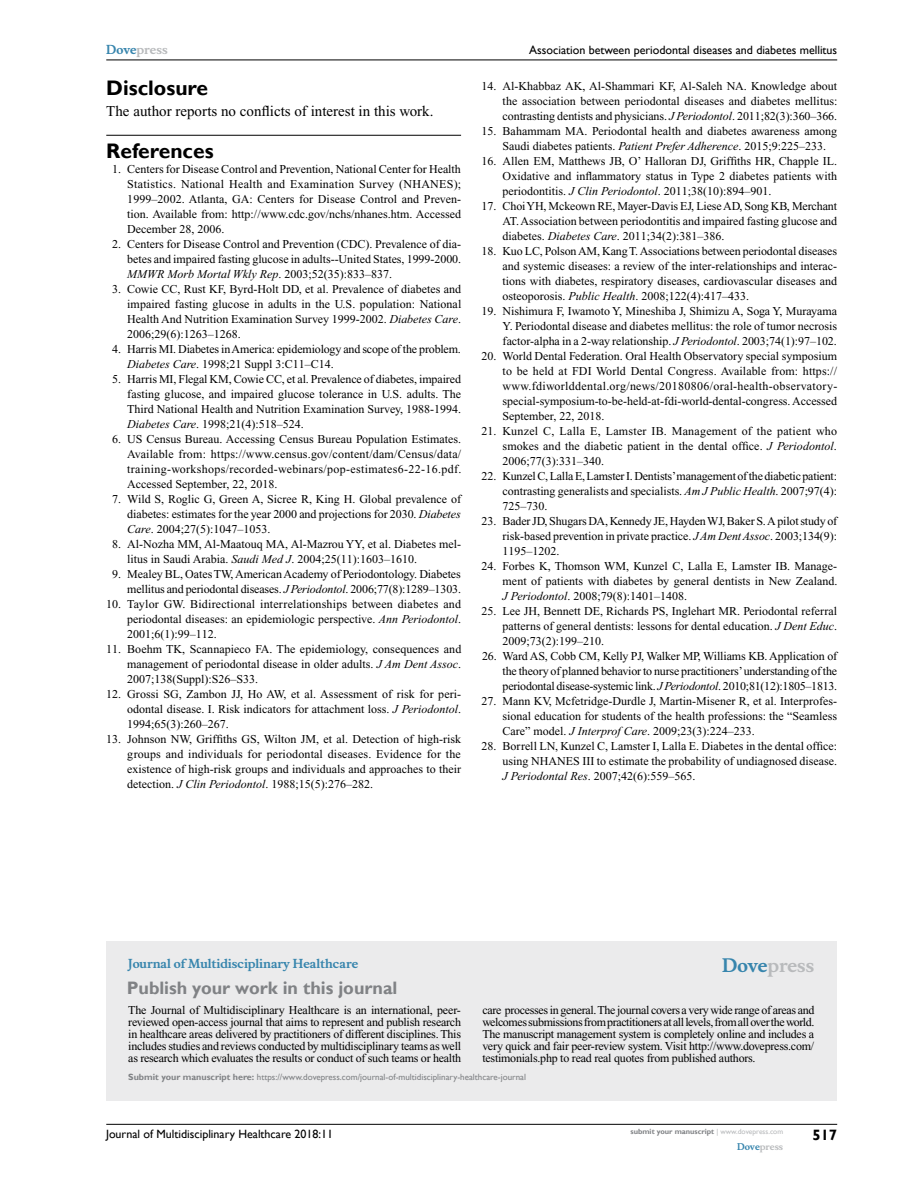
<style>
.page{position:relative;width:918px;height:1188px;background:#fff}
.page>*{position:absolute;margin:0;border:0;box-sizing:border-box;transform-origin:0 0}
.t1{font:700 21px "Gill Sans";color:#000}
.t2{font:700 18px "Gill Sans";color:#808285}
.t3{font:700 18px "Musee";color:#b8babc}
.t4{font:15px "Times New Roman";color:#000}
.t5{font:700 15px "Gill Sans";color:#000}
.t6{font:12px/15px "Times New Roman";color:#000;text-align:justify}
.t7{font:12px "Gill Sans";color:#000}
.t8{font:700 12px "Musee";color:#3785ad}
.t9{font:700 12px "Musee";color:#b8babc}
.t10{font:9px "Gill Sans";color:#808285}
.t11{font:700 9px "Musee";color:#b8babc}
.t12{font:700 7.5px "Gill Sans";color:#808285}
.s1{color:#3785ad}
.s2{font-style:italic}
.s3{font-weight:700}
.s4{font-weight:400;color:#b8babc}
</style>
<div class="page">
<div style="left:106px;top:941px;width:731px;height:159px;background:#ebebec"></div>
<hr style="left:106px;top:1124px;width:731px;height:1px;background:#000">
<hr style="left:106px;top:60px;width:731px;height:1px;background:#000">
<hr style="left:106px;top:135px;width:355px;height:1px;background:#000">
<p class="t9" style="left:106px;top:43px;width:63px"><span class="s1">Dove</span>press</p>
<h1 class="t1" style="left:106px;top:76px;width:103px">Disclosure</h1>
<p class="t4" style="left:106px;top:103px;width:329px">The author reports no conflicts of interest in this work.</p>
<h1 class="t1" style="left:106px;top:139px;width:109px">References</h1>
<p class="t6" style="left:127px;top:162px;width:336px;text-indent:-15px">1. Centers for Disease Control and Prevention, National Center for Health Statistics. National Health and Examination Survey (NHANES); 1999–2002. Atlanta, GA: Centers for Disease Control and Preven&shy;tion. Available from: http://www.cdc.gov/nchs/nhanes.htm. Accessed December 28, 2006.</p>
<p class="t6" style="left:127px;top:237px;width:336px;text-indent:-15px">2. Centers for Disease Control and Prevention (CDC). Prevalence of dia&shy;betes and impaired fasting glucose in adults--United States, 1999-2000.<br><span class="s2">MMWR Morb Mortal Wkly Rep</span>. 2003;52(35):833–837.</p>
<p class="t6" style="left:127px;top:282px;width:336px;text-indent:-15px">3. Cowie CC, Rust KF, Byrd-Holt DD, et al. Prevalence of diabetes and impaired fasting glucose in adults in the U.S. population: National Health And Nutrition Examination Survey 1999-2002. <span class="s2">Diabetes Care</span>.<br>2006;29(6):1263–1268.</p>
<p class="t6" style="left:127px;top:342px;width:335px;text-indent:-15px">4. Harris MI. Diabetes in America: epidemiology and scope of the problem.<br><span class="s2">Diabetes Care</span>. 1998;21 Suppl 3:C11–C14.</p>
<p class="t6" style="left:127px;top:372px;width:335px;text-indent:-15px">5. Harris MI, Flegal KM, Cowie CC, et al. Prevalence of diabetes, impaired fasting glucose, and impaired glucose tolerance in U.S. adults. The Third National Health and Nutrition Examination Survey, 1988-1994.<br><span class="s2">Diabetes Care</span>. 1998;21(4):518–524.</p>
<p class="t6" style="left:127px;top:432px;width:336px;text-indent:-15px">6. US Census Bureau. Accessing Census Bureau Population Estimates.<br>Available from: https://www.census.gov/content/dam/Census/data/ training-workshops/recorded-webinars/pop-estimates6-22-16.pdf.<br>Accessed September, 22, 2018.</p>
<p class="t6" style="left:127px;top:492px;width:335px;text-indent:-15px">7. Wild S, Roglic G, Green A, Sicree R, King H. Global prevalence of diabetes: estimates for the year 2000 and projections for 2030. <span class="s2">Diabetes Care</span>. 2004;27(5):1047–1053.</p>
<p class="t6" style="left:127px;top:537px;width:335px;text-indent:-15px">8. Al-Nozha MM, Al-Maatouq MA, Al-Mazrou YY, et al. Diabetes mel&shy;litus in Saudi Arabia. <span class="s2">Saudi Med J</span>. 2004;25(11):1603–1610.</p>
<p class="t6" style="left:112px;top:567px;width:350px;text-align:right">9. Mealey BL, Oates TW, American Academy of Periodontology. Diabetes mellitus and periodontal diseases. <span class="s2">J Periodontol</span>. 2006;77(8):1289–1303.</p>
<p class="t6" style="left:127px;top:597px;width:335px;text-indent:-21px">10. Taylor GW. Bidirectional interrelationships between diabetes and periodontal diseases: an epidemiologic perspective. <span class="s2">Ann Periodontol</span>.<br>2001;6(1):99–112.</p>
<p class="t6" style="left:127px;top:642px;width:336px;text-indent:-21px">11. Boehm TK, Scannapieco FA. The epidemiology, consequences and management of periodontal disease in older adults. <span class="s2">J Am Dent Assoc</span>.<br>2007;138(Suppl):S26–S33.</p>
<p class="t6" style="left:127px;top:687px;width:335px;text-indent:-21px">12. Grossi SG, Zambon JJ, Ho AW, et al. Assessment of risk for peri&shy;odontal disease. I. Risk indicators for attachment loss. <span class="s2">J Periodontol</span>.<br>1994;65(3):260–267.</p>
<p class="t6" style="left:127px;top:732px;width:335px;text-indent:-21px">13. Johnson NW, Griffiths GS, Wilton JM, et al. Detection of high-risk groups and individuals for periodontal diseases. Evidence for the existence of high-risk groups and individuals and approaches to their detection. <span class="s2">J Clin Periodontol</span>. 1988;15(5):276–282.</p>
<p class="t7" style="left:529px;top:43px;width:309px">Association between periodontal diseases and diabetes mellitus</p>
<p class="t6" style="left:503px;top:79px;width:336px;text-indent:-21px">14. Al-Khabbaz AK, Al-Shammari KF, Al-Saleh NA. Knowledge about the association between periodontal diseases and diabetes mellitus: contrasting dentists and physicians. <span class="s2">J Periodontol</span>. 2011;82(3):360–366.</p>
<p class="t6" style="left:503px;top:124px;width:336px;text-indent:-21px">15. Bahammam MA. Periodontal health and diabetes awareness among<br>Saudi diabetes patients. <span class="s2">Patient Prefer Adherence</span>. 2015;9:225–233.</p>
<p class="t6" style="left:503px;top:154px;width:336px;text-indent:-21px">16. Allen EM, Matthews JB, O’ Halloran DJ, Griffiths HR, Chapple IL.<br>Oxidative and inflammatory status in Type 2 diabetes patients with periodontitis. <span class="s2">J Clin Periodontol</span>. 2011;38(10):894–901.</p>
<p class="t6" style="left:503px;top:199px;width:336px;text-indent:-21px">17. Choi YH, Mckeown RE, Mayer-Davis EJ, Liese AD, Song KB, Merchant AT. Association between periodontitis and impaired fasting glucose and diabetes. <span class="s2">Diabetes Care</span>. 2011;34(2):381–386.</p>
<p class="t6" style="left:503px;top:244px;width:336px;text-indent:-21px">18. Kuo LC, Polson AM, Kang T. Associations between periodontal diseases and systemic diseases: a review of the inter-relationships and interac&shy;tions with diabetes, respiratory diseases, cardiovascular diseases and osteoporosis. <span class="s2">Public Health</span>. 2008;122(4):417–433.</p>
<p class="t6" style="left:503px;top:304px;width:336px;text-indent:-21px">19. Nishimura F, Iwamoto Y, Mineshiba J, Shimizu A, Soga Y, Murayama Y. Periodontal disease and diabetes mellitus: the role of tumor necrosis factor-alpha in a 2-way relationship. <span class="s2">J Periodontol</span>. 2003;74(1):97–102.</p>
<p class="t6" style="left:503px;top:349px;width:336px;text-indent:-21px">20. World Dental Federation. Oral Health Observatory special symposium to be held at FDI World Dental Congress. Available from: https:// www.fdiworlddental.org/news/20180806/oral-health-observatory&shy;special-symposium-to-be-held-at-fdi-world-dental-congress. Accessed September, 22, 2018.</p>
<p class="t6" style="left:503px;top:424px;width:336px;text-indent:-21px">21. Kunzel C, Lalla E, Lamster IB. Management of the patient who smokes and the diabetic patient in the dental office. <span class="s2">J Periodontol</span>.<br>2006;77(3):331–340.</p>
<p class="t6" style="left:503px;top:469px;width:336px;text-indent:-21px">22. Kunzel C, Lalla E, Lamster I. Dentists’ management of the diabetic patient: contrasting generalists and specialists. <span class="s2">Am J Public Health</span>. 2007;97(4):<br>725–730.</p>
<p class="t6" style="left:503px;top:514px;width:336px;text-indent:-21px">23. Bader JD, Shugars DA, Kennedy JE, Hayden WJ, Baker S. A pilot study of risk-based prevention in private practice. <span class="s2">J Am Dent Assoc</span>. 2003;134(9):<br>1195–1202.</p>
<p class="t6" style="left:503px;top:559px;width:336px;text-indent:-21px">24. Forbes K, Thomson WM, Kunzel C, Lalla E, Lamster IB. Manage&shy;ment of patients with diabetes by general dentists in New Zealand.<br><span class="s2">J Periodontol</span>. 2008;79(8):1401–1408.</p>
<p class="t6" style="left:503px;top:604px;width:336px;text-indent:-21px">25. Lee JH, Bennett DE, Richards PS, Inglehart MR. Periodontal referral patterns of general dentists: lessons for dental education. <span class="s2">J Dent Educ</span>.<br>2009;73(2):199–210.</p>
<p class="t6" style="left:503px;top:649px;width:336px;text-indent:-21px">26. Ward AS, Cobb CM, Kelly PJ, Walker MP, Williams KB. Application of the theory of planned behavior to nurse practitioners’ understanding of the periodontal disease-systemic link. <span class="s2">J Periodontol</span>. 2010;81(12):1805–1813.</p>
<p class="t6" style="left:503px;top:694px;width:336px;text-indent:-21px">27. Mann KV, Mcfetridge-Durdle J, Martin-Misener R, et al. Interprofes&shy;sional education for students of the health professions: the “Seamless Care” model. <span class="s2">J Interprof Care</span>. 2009;23(3):224–233.</p>
<p class="t6" style="left:503px;top:739px;width:336px;text-indent:-21px">28. Borrell LN, Kunzel C, Lamster I, Lalla E. Diabetes in the dental office: using NHANES III to estimate the probability of undiagnosed disease.<br><span class="s2">J Periodontal Res</span>. 2007;42(6):559–565.</p>
<p class="t8" style="left:128px;top:956px;width:231px">Journal of Multidisciplinary Healthcare</p>
<h2 class="t2" style="left:127px;top:977px;width:272px">Publish your work in this journal</h2>
<h2 class="t3" style="left:722px;top:955px;width:94px"><span class="s1">Dove</span>press</h2>
<p class="t6" style="left:128px;top:1004px;width:334px;line-height:12px">The Journal of Multidisciplinary Healthcare is an international, peer&shy;reviewed open-access journal that aims to represent and publish research in healthcare areas delivered by practitioners of different disciplines. This includes studies and reviews conducted by multidisciplinary teams as well as research which evaluates the results or conduct of such teams or health</p>
<p class="t6" style="left:482px;top:1004px;width:334px;line-height:12px">care processes in general. The journal covers a very wide range of areas and welcomes submissions from practitioners at all levels, from all over the world.<br>The manuscript management system is completely online and includes a very quick and fair peer-review system. Visit http://www.dovepress.com/ testimonials.php to read real quotes from published authors.</p>
<p class="t10" style="left:128px;top:1072px;width:399px"><span class="s3">Submit your manuscript here:</span> https://www.dovepress.com/journal-of-multidisciplinary-healthcare-journal</p>
<p class="t7" style="left:106px;top:1127px;width:228px">Journal of Multidisciplinary Healthcare 2018:11</p>
<p class="t12" style="left:631px;top:1127px;width:154px">submit your manuscript <span class="s4">| www.dovepress.com</span></p>
<p class="t11" style="left:737px;top:1141px;width:48px"><span class="s1">Dove</span>press</p>
<p class="t5" style="left:812px;top:1126px;width:26px">517</p>
</div>
